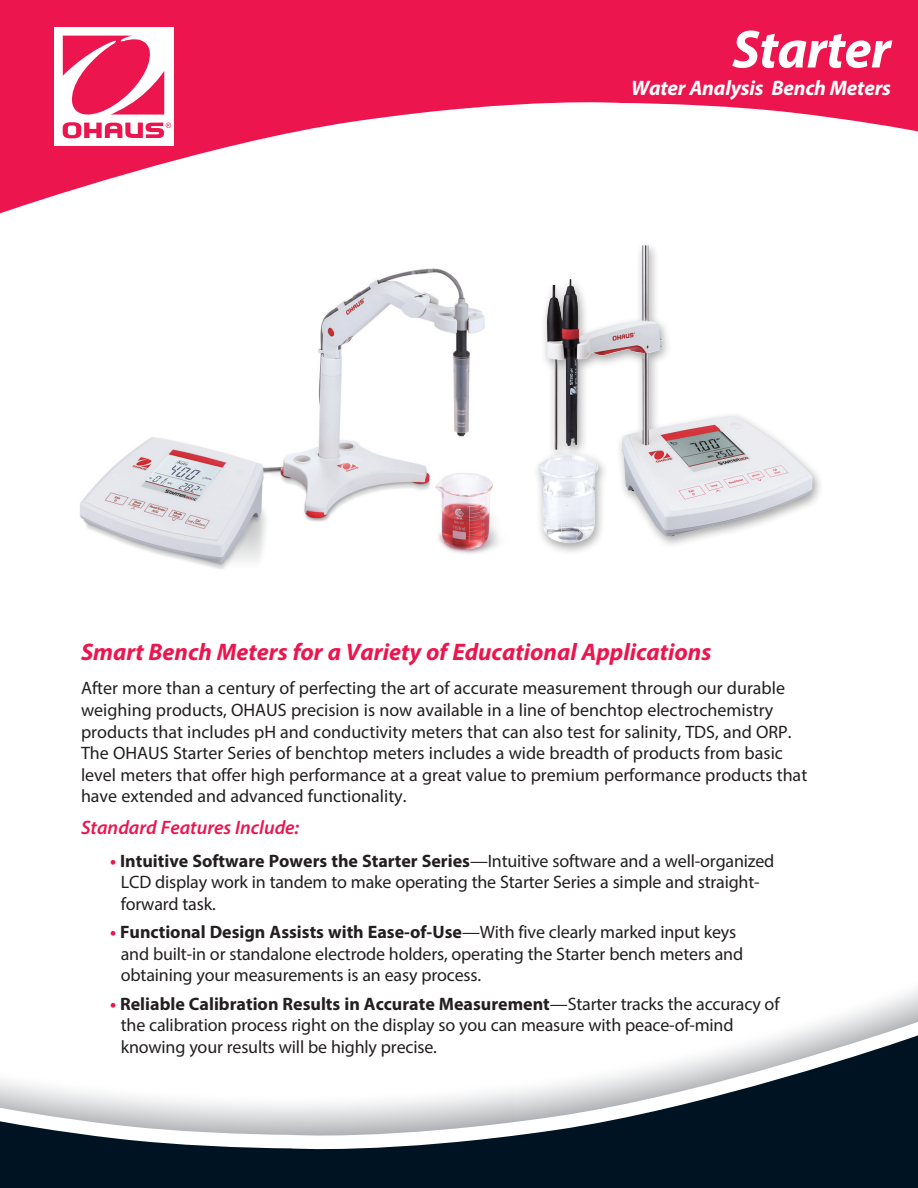
<style>
.page{position:relative;width:918px;height:1188px;background:#fff}
.page>*{position:absolute;margin:0;border:0;box-sizing:border-box;transform-origin:0 0}
.t1{font:italic 700 54px "Myriad Pro";letter-spacing:-.01em;color:#fff}
.t2{font:italic 700 24px "Myriad Pro";color:#ed154e}
.t3{font:italic 700 21px "Myriad Pro";letter-spacing:-.01em;color:#fff}
.t4{font:italic 600 19.5px "Myriad Pro";color:#ed154e}
.t5{font:18px/21.6px "Myriad Pro";color:#231f20}
.s1{font-weight:700;color:#ed154e}
.s2{font-weight:700}
</style>
<div class="page">
<img style="left:80px;top:268px;width:419px;height:301px">
<img style="left:538px;top:245px;width:275px;height:298px">
<svg style="left:0;top:0;width:918px;height:214px;fill:#ed154e"></svg>
<div style="left:54px;top:27px;width:120px;height:119px;background:#fff"></div>
<svg style="left:63px;top:36px;width:108px;height:102px"></svg>
<svg style="left:808px;top:1010px;width:110px;height:13px"></svg>
<svg style="left:0;top:1023px;width:918px;height:165px"></svg>
<h1 class="t1" style="left:732px;top:14px;width:160px">Starter</h1>
<p class="t3" style="left:631px;top:74px;width:261px">Water Analysis Bench Meters</p>
<h2 class="t2" style="left:81px;top:636px;width:632px">Smart Bench Meters for a Variety of Educational Applications</h2>
<p class="t5" style="left:81px;top:677px;width:728px">After more than a century of perfecting the art of accurate measurement through our durable weighing products, OHAUS precision is now available in a line of benchtop electrochemistry products that includes pH and conductivity meters that can also test for salinity, TDS, and ORP.<br>The OHAUS Starter Series of benchtop meters includes a wide breadth of products from basic level meters that offer high performance at a great value to premium performance products that have extended and advanced functionality.</p>
<p class="t4" style="left:81px;top:815px;width:220px">Standard Features Include:</p>
<p class="t5" style="left:121px;top:850px;width:655px;text-indent:-11px"><span class="s1">•</span> <span class="s2">Intuitive Software Powers the Starter Series</span>—Intuitive software and a well-organized<br>LCD display work in tandem to make operating the Starter Series a simple and straight&shy;forward task.</p>
<p class="t5" style="left:121px;top:921px;width:624px;text-indent:-11px"><span class="s1">•</span> <span class="s2">Functional Design Assists with Ease-of-Use</span>—With five clearly marked input keys and built-in or standalone electrode holders, operating the Starter bench meters and obtaining your measurements is an easy process.</p>
<p class="t5" style="left:121px;top:993px;width:660px;text-indent:-11px"><span class="s1">•</span> <span class="s2">Reliable Calibration Results in Accurate Measurement</span>—Starter tracks the accuracy of the calibration process right on the display so you can measure with peace-of-mind knowing your results will be highly precise.</p>
</div>
